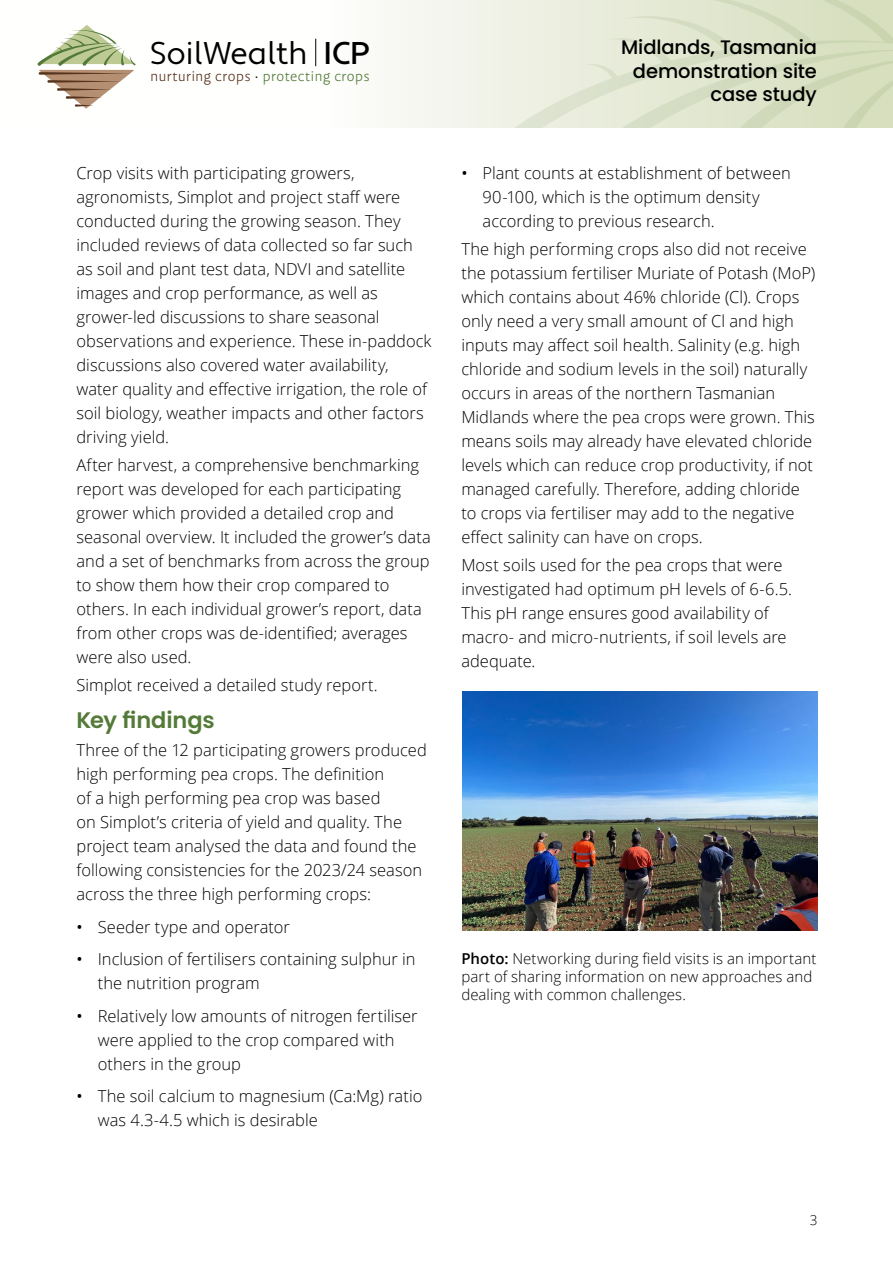
<style>
.page{position:relative;width:893px;height:1263px;background:#fff}
.page>*{position:absolute;margin:0;border:0;box-sizing:border-box;transform-origin:0 0}
.t1{font:31.5px "Apertura";color:#000}
.H3_-_Body_heading{font:600 22.5px "Poppins";letter-spacing:-.005em;color:#547a38}
.t2{font:500 19.5px/23.4px "Poppins";letter-spacing:-.005em;color:#000;text-align:right}
.BT_-_body_text{font:300 16.5px/24px "Open Sans";color:#000}
.t3{font:300 15.3px "Dejanire Sans";letter-spacing:.035em;color:#547a38}
.Photo_caption{font:300 15px/18px "Open Sans";letter-spacing:.005em;color:#000}
.t4{font:300 13.5px "Open Sans";color:#000}
.s1{font-weight:500}
.s2{color:#57331d}
.s3{color:#000}
.s4{font-weight:400}
.s5{font-weight:600}
</style>
<div class="page">
<svg style="left:315px;top:0;width:270px;height:128px"></svg>
<svg style="left:488px;top:40px;width:97px;height:88px;background:#ebeee0"></svg>
<svg style="left:585px;top:0;width:308px;height:128px;background:#dce2c8"></svg>
<svg style="left:37px;top:25px;width:99px;height:84px"></svg>
<svg style="left:315px;top:39px;width:1px;height:27px"></svg>
<img style="left:463px;top:691px;width:355px;height:239px">
<h1 class="t1" style="left:150px;top:34px;width:222px">Soil Wealth <span class="s1">ICP</span></h1>
<p class="t3" style="left:151px;top:67px;width:221px"><span class="s2">nurturing crops</span> <span class="s3">·</span> protecting crops</p>
<p class="BT_-_body_text" style="left:77px;top:160px;width:357px">Crop visits with participating growers, agronomists, Simplot and project staff were conducted during the growing season. They included reviews of data collected so far such as soil and plant test data, NDVI and satellite images and crop performance, as well as grower-led discussions to share seasonal observations and experience. These in-paddock discussions also covered water availability, water quality and effective irrigation, the role of soil biology, weather impacts and other factors driving yield.</p>
<p class="BT_-_body_text" style="left:77px;top:453px;width:356px">After harvest, a comprehensive benchmarking report was developed for each participating grower which provided a detailed crop and seasonal overview. It included the grower’s data and a set of benchmarks from across the group to show them how their crop compared to others. In each individual grower’s report, data from other crops was de-identified; averages were also used.</p>
<p class="BT_-_body_text" style="left:77px;top:673px;width:303px">Simplot received a detailed study report.</p>
<p class="H3_-_Body_heading" style="left:77px;top:707px;width:140px">Key findings</p>
<p class="BT_-_body_text" style="left:77px;top:738px;width:352px">Three of the 12 participating growers produced high performing pea crops. The definition<br>of a high performing pea crop was based<br>on Simplot’s criteria of yield and quality. The project team analysed the data and found the following consistencies for the 2023/24 season across the three high performing crops:</p>
<p class="BT_-_body_text" style="left:77px;top:914px;width:215px"><span class="s4">•</span> Seeder type and operator</p>
<p class="BT_-_body_text" style="left:98px;top:947px;width:319px;text-indent:-21px"><span class="s4">•</span> Inclusion of fertilisers containing sulphur in the nutrition program</p>
<p class="BT_-_body_text" style="left:98px;top:1003px;width:321px;text-indent:-21px"><span class="s4">•</span> Relatively low amounts of nitrogen fertiliser were applied to the crop compared with others in the group</p>
<p class="BT_-_body_text" style="left:98px;top:1084px;width:326px;text-indent:-21px"><span class="s4">•</span> The soil calcium to magnesium (Ca:Mg) ratio was 4.3-4.5 which is desirable</p>
<p class="t2" style="left:621px;top:36px;width:197px">Midlands, Tasmania demonstration site case study</p>
<p class="BT_-_body_text" style="left:483px;top:160px;width:310px;text-indent:-21px"><span class="s4">•</span> Plant counts at establishment of between<br>90-100, which is the optimum density according to previous research.</p>
<p class="BT_-_body_text" style="left:461px;top:237px;width:355px">The high performing crops also did not receive the potassium fertiliser Muriate of Potash (MoP) which contains about 46% chloride (Cl). Crops only need a very small amount of Cl and high inputs may affect soil health. Salinity (e.g. high chloride and sodium levels in the soil) naturally occurs in areas of the northern Tasmanian Midlands where the pea crops were grown. This means soils may already have elevated chloride levels which can reduce crop productivity, if not managed carefully. Therefore, adding chloride to crops via fertiliser may add to the negative effect salinity can have on crops.</p>
<p class="BT_-_body_text" style="left:461px;top:553px;width:332px">Most soils used for the pea crops that were investigated had optimum pH levels of 6-6.5.<br>This pH range ensures good availability of macro- and micro-nutrients, if soil levels are adequate.</p>
<p class="Photo_caption" style="left:461px;top:949px;width:357px"><span class="s5">Photo:</span> Networking during field visits is an important part of sharing information on new approaches and dealing with common challenges.</p>
<p class="t4" style="left:810px;top:1210px;width:9px">3</p>
</div>
